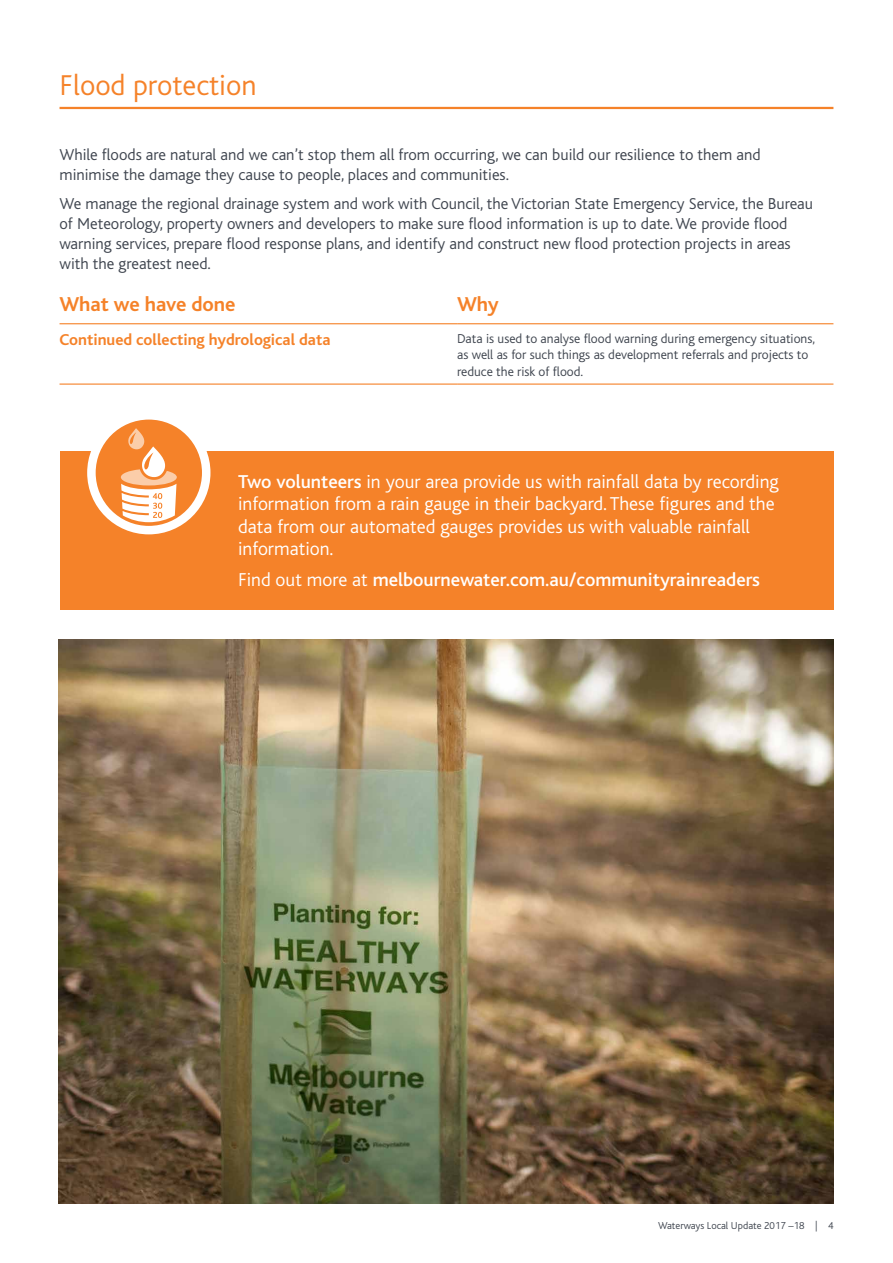
<style>
.page{position:relative;width:893px;height:1263px;background:#fff}
.page>*{position:absolute;margin:0;border:0;box-sizing:border-box;transform-origin:0 0}
.t1{font:300 30px "Bliss";color:#f58229}
.t2{font:700 21px "Bliss";letter-spacing:-.005em;color:#f58229}
.t3{font:300 19.5px/22.5px "Bliss";color:#fff}
.t4{font:500 19.5px "Bliss";color:#fff}
.t5{font:300 16.5px/20.2px "Bliss";color:#3f454f}
.t6{font:700 16.5px "Bliss";color:#f58229}
.t7{font:300 13.5px/16.5px "Bliss";color:#3f454f}
.t8{font:300 10.5px "Bliss";color:#3f454f}
.s1{font-weight:500}
.s2{font-weight:300}
</style>
<div class="page">
<hr style="left:60px;top:323px;width:397px;height:1px;background:#f58229">
<hr style="left:457px;top:323px;width:376px;height:1px;background:#f58229">
<hr style="left:60px;top:383px;width:397px;height:2px;background:#f58229">
<hr style="left:457px;top:383px;width:376px;height:2px;background:#f58229">
<hr style="left:60px;top:107px;width:773px;height:2px;background:#f58229">
<div style="left:60px;top:451px;width:773px;height:159px;background:#f58229"></div>
<div style="left:87px;top:411px;width:123px;height:123px;background:#fff;border-radius:50%"></div>
<div style="left:96px;top:420px;width:106px;height:106px;background:#f58229;border-radius:50%"></div>
<svg style="left:121px;top:428px;width:56px;height:94px"></svg>
<img style="left:59px;top:639px;width:774px;height:564px">
<h1 class="t1" style="left:60px;top:70px;width:199px">Flood protection</h1>
<p class="t5" style="left:60px;top:145px;width:703px">While floods are natural and we can’t stop them all from occurring, we can build our resilience to them and minimise the damage they cause to people, places and communities.</p>
<p class="t5" style="left:60px;top:194px;width:755px">We manage the regional drainage system and work with Council, the Victorian State Emergency Service, the Bureau of Meteorology, property owners and developers to make sure flood information is up to date. We provide flood warning services, prepare flood response plans, and identify and construct new flood protection projects in areas with the greatest need.</p>
<p class="t2" style="left:60px;top:293px;width:178px">What we have done</p>
<p class="t2" style="left:457px;top:293px;width:43px">Why</p>
<p class="t6" style="left:60px;top:331px;width:273px">Continued collecting hydrological data</p>
<p class="t7" style="left:457px;top:330px;width:359px">Data is used to analyse flood warning during emergency situations, as well as for such things as development referrals and projects to reduce the risk of flood.</p>
<p class="t3" style="left:238px;top:470px;width:542px"><span class="s1">Two volunteers</span> in your area provide us with rainfall data by recording information from a rain gauge in their backyard. These figures and the data from our automated gauges provides us with valuable rainfall information.</p>
<p class="t4" style="left:238px;top:570px;width:523px"><span class="s2">Find out more at</span> melbournewater.com.au/communityrainreaders</p>
<p class="t8" style="left:658px;top:1220px;width:177px">Waterways Local Update 2017 –18 | 4</p>
</div>
